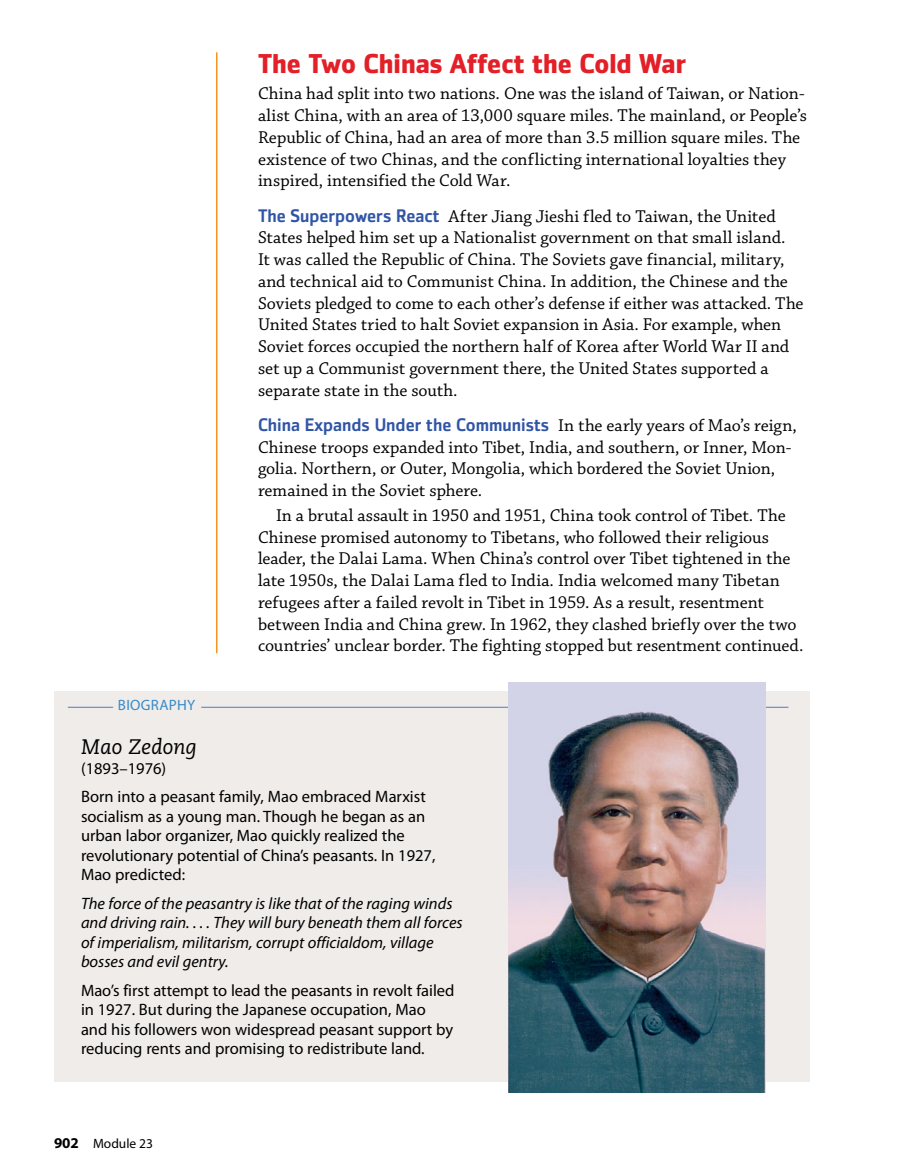
<style>
.page{position:relative;width:918px;height:1175px;background:#fff}
.page>*{position:absolute;margin:0;border:0;box-sizing:border-box;transform-origin:0 0}
.t1{font:700 27px "Zemestro Std";color:#e31f27}
.t2{font:italic 21px "Caecilia LT Std";color:#000}
.t3{font:18px/21.8px "Chaparral Pro";color:#000}
.t4{font:16.5px/19.5px "Myriad Pro";color:#000}
.t5{font:italic 16.5px/19.5px "Myriad Pro";color:#000}
.t6{font:15px "Myriad Pro";letter-spacing:.02em;color:#378bca}
.t7{font:13.5px "Myriad Pro";color:#000}
.s1{font-family:"Zemestro Std";font-weight:500;color:#3155a6}
.s2{font-weight:700;font-size:15px}
</style>
<div class="page">
<div style="left:54px;top:691px;width:756px;height:390px;background:#efecea"></div>
<hr style="left:68px;top:707px;width:45px;height:1px;background:#4e7cbe">
<hr style="left:201px;top:707px;width:587px;height:1px;background:#4e7cbe">
<hr style="left:216px;top:52px;width:2px;height:601px;background:#f7941e">
<img style="left:508px;top:682px;width:257px;height:410px">
<p class="t6" style="left:118px;top:696px;width:79px">BIOGRAPHY</p>
<p class="t1" style="left:258px;top:46px;width:430px">The Two Chinas Affect the Cold War</p>
<p class="t3" style="left:258px;top:83px;width:551px">China had split into two nations. One was the island of Taiwan, or Nation&shy;alist China, with an area of 13,000 square miles. The mainland, or People’s Republic of China, had an area of more than 3.5 million square miles. The existence of two Chinas, and the conflicting international loyalties they inspired, intensified the Cold War.</p>
<p class="t3" style="left:258px;top:206px;width:547px"><span class="s1">The Superpowers React</span> After Jiang Jieshi fled to Taiwan, the United States helped him set up a Nationalist government on that small island.<br>It was called the Republic of China. The Soviets gave financial, military, and technical aid to Communist China. In addition, the Chinese and the Soviets pledged to come to each other’s defense if either was attacked. The United States tried to halt Soviet expansion in Asia. For example, when Soviet forces occupied the northern half of Korea after World War II and set up a Communist government there, the United States supported a separate state in the south.</p>
<p class="t3" style="left:258px;top:415px;width:540px"><span class="s1">China Expands Under the Communists</span> In the early years of Mao’s reign, Chinese troops expanded into Tibet, India, and southern, or Inner, Mon&shy;golia. Northern, or Outer, Mongolia, which bordered the Soviet Union, remained in the Soviet sphere.</p>
<p class="t3" style="left:258px;top:505px;width:547px;text-indent:18px">In a brutal assault in 1950 and 1951, China took control of Tibet. The Chinese promised autonomy to Tibetans, who followed their religious leader, the Dalai Lama. When China’s control over Tibet tightened in the late 1950s, the Dalai Lama fled to India. India welcomed many Tibetan refugees after a failed revolt in Tibet in 1959. As a result, resentment between India and China grew. In 1962, they clashed briefly over the two countries’ unclear border. The fighting stopped but resentment continued.</p>
<p class="t2" style="left:81px;top:735px;width:117px">Mao Zedong</p>
<p class="t4" style="left:81px;top:754px;width:346px;line-height:28.5px">(1893–1976)<br>Born into a peasant family, Mao embraced Marxist</p>
<p class="t4" style="left:81px;top:806px;width:356px">socialism as a young man. Though he began as an urban labor organizer, Mao quickly realized the revolutionary potential of China’s peasants. In 1927, Mao predicted:</p>
<p class="t5" style="left:81px;top:894px;width:383px">The force of the peasantry is like that of the raging winds and driving rain. . . . They will bury beneath them all forces of imperialism, militarism, corrupt officialdom, village bosses and evil gentry.</p>
<p class="t4" style="left:81px;top:980px;width:375px">Mao’s first attempt to lead the peasants in revolt failed in 1927. But during the Japanese occupation, Mao and his followers won widespread peasant support by reducing rents and promising to redistribute land.</p>
<p class="t7" style="left:54px;top:1136px;width:101px"><span class="s2">902</span> Module 23</p>
</div>
